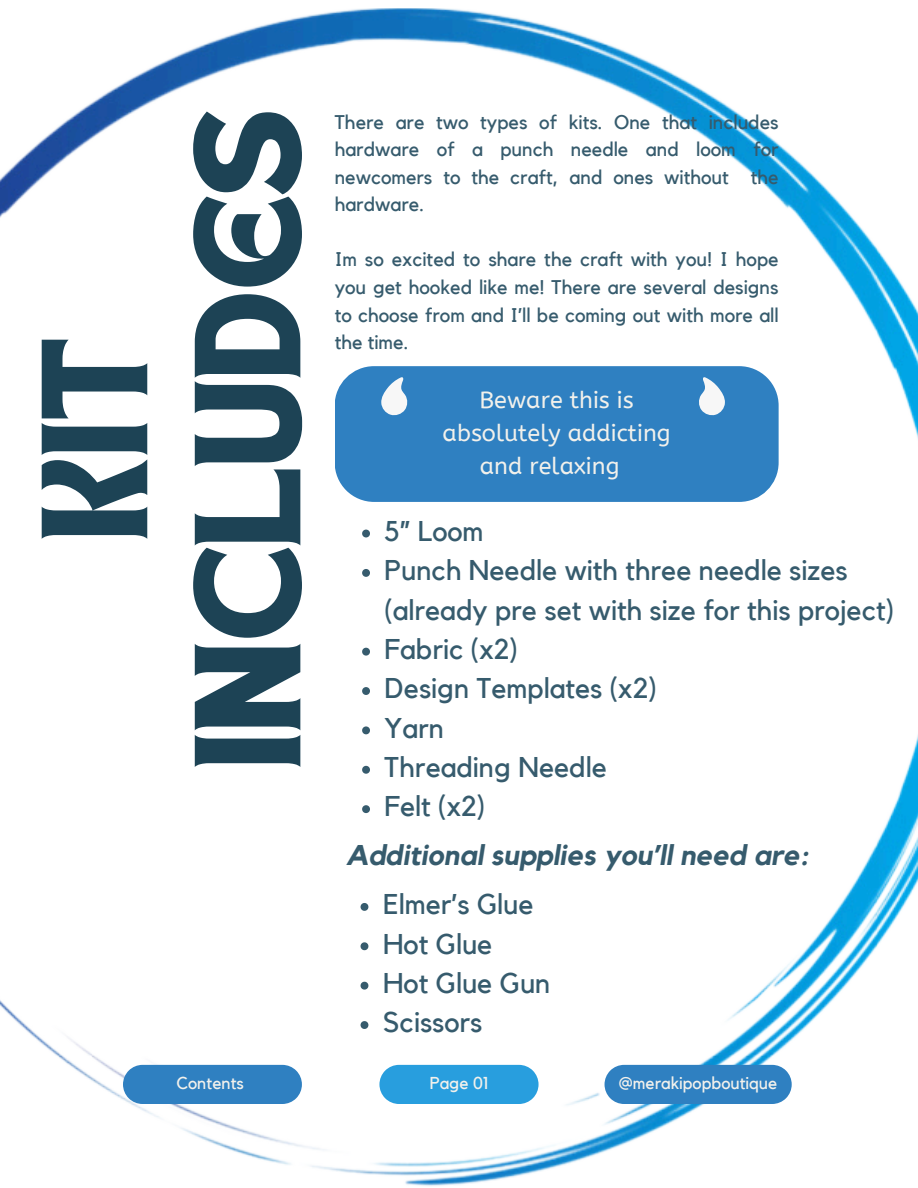
<style>
.page{position:relative;width:918px;height:1188px;background:#fff}
.page>*{position:absolute;margin:0;border:0;box-sizing:border-box;transform-origin:0 0}
.t1{font:109.35px/153.1px "TANHEADLINE";color:#1d4355;text-align:center}
.t2{font:28.5px/39.3px "Kollektif";color:#365b6d}
.t3{font:italic 700 28.5px "Kollektif";color:#365b6d}
.t4{font:23.4px "A Bee Zee";color:#f2f1ec}
.t5{font:19.8px/27.5px "Kollektif";color:#365b6d;text-align:justify}
.t6{font:17.25px "Kollektif";color:#f2f1ec}
</style>
<div class="page">
<img style="left:0;top:9px;width:918px;height:1177px">
<div style="left:335px;top:366px;width:444px;height:136px;background:#2f80c1"></div>
<div style="left:123px;top:1065px;width:179px;height:39px;background:#2f80c1"></div>
<div style="left:605px;top:1065px;width:187px;height:39px;background:#2f80c1"></div>
<svg style="left:381px;top:377px;width:27px;height:39px"></svg>
<svg style="left:698px;top:377px;width:27px;height:39px"></svg>
<div style="left:379px;top:1065px;width:160px;height:39px;background:#289ede"></div>
<svg style="left:362px;top:530px;width:8px;height:7px"></svg>
<svg style="left:362px;top:569px;width:8px;height:8px"></svg>
<svg style="left:362px;top:648px;width:8px;height:8px"></svg>
<svg style="left:362px;top:687px;width:8px;height:8px"></svg>
<svg style="left:362px;top:726px;width:8px;height:8px"></svg>
<svg style="left:362px;top:766px;width:8px;height:8px"></svg>
<svg style="left:362px;top:805px;width:8px;height:8px"></svg>
<svg style="left:361px;top:903px;width:7px;height:8px"></svg>
<svg style="left:361px;top:942px;width:7px;height:8px"></svg>
<svg style="left:361px;top:982px;width:7px;height:8px"></svg>
<svg style="left:361px;top:1021px;width:7px;height:8px"></svg>
<h1 class="t1" style="left:31px;top:769px;width:661px;rotate:-90deg">KIT<br>INCLUDES</h1>
<p class="t5" style="left:335px;top:109px;width:445px">There are two types of kits. One that includes hardware of a punch needle and loom for newcomers to the craft, and ones without the hardware.</p>
<h5 class="t5" style="left:335px;top:247px;width:445px">Im so excited to share the craft with you! I hope you get hooked like me! There are several designs to choose from and I’ll be coming out with more all the time.</h5>
<h5 class="t4" style="left:480px;top:387px;width:156px">Beware this is</h5>
<h5 class="t4" style="left:443px;top:419px;width:230px">absolutely addicting</h5>
<h5 class="t4" style="left:480px;top:452px;width:141px">and relaxing</h5>
<p class="t2" style="left:385px;top:512px;width:101px">5” Loom</p>
<h4 class="t2" style="left:385px;top:552px;width:511px">Punch Needle with three needle sizes (already pre set with size for this project)</h4>
<p class="t2" style="left:385px;top:631px;width:135px">Fabric (x2)</p>
<p class="t2" style="left:385px;top:670px;width:274px">Design Templates (x2)</p>
<p class="t2" style="left:385px;top:709px;width:61px">Yarn</p>
<p class="t2" style="left:385px;top:749px;width:224px">Threading Needle</p>
<p class="t2" style="left:385px;top:788px;width:102px">Felt (x2)</p>
<p class="t3" style="left:346px;top:842px;width:464px">Additional supplies you’ll need are:</p>
<p class="t2" style="left:383px;top:886px;width:152px">Elmer’s Glue</p>
<p class="t2" style="left:383px;top:925px;width:111px">Hot Glue</p>
<p class="t2" style="left:383px;top:965px;width:169px">Hot Glue Gun</p>
<p class="t2" style="left:383px;top:1004px;width:101px">Scissors</p>
<p class="t6" style="left:176px;top:1075px;width:69px">Contents</p>
<p class="t6" style="left:430px;top:1075px;width:60px">Page 01</p>
<p class="t6" style="left:619px;top:1075px;width:160px">@merakipopboutique</p>
</div>
